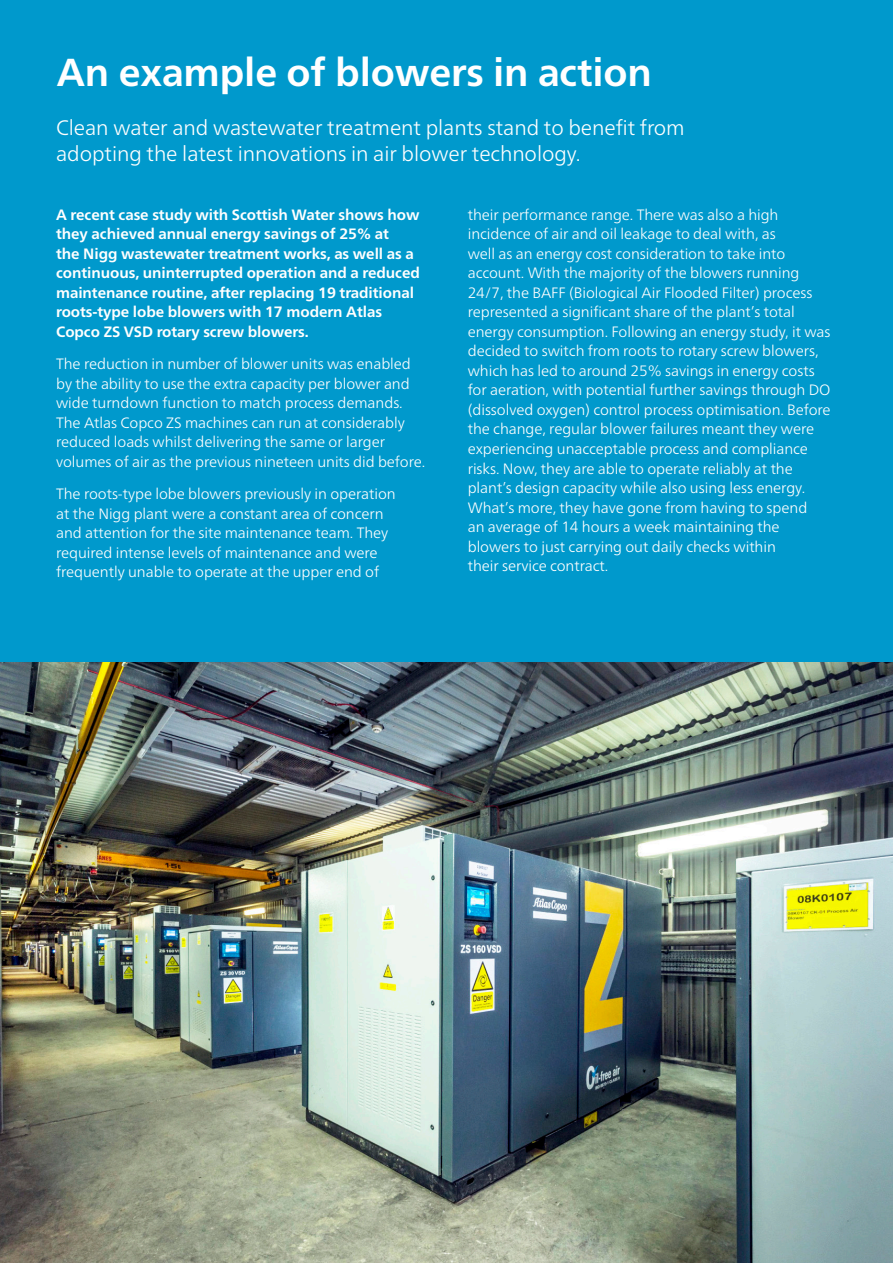
<style>
.page{position:relative;width:893px;height:1263px;background:#fff}
.page>*{position:absolute;margin:0;border:0;box-sizing:border-box;transform-origin:0 0}
.t1{font:700 39px "Neue Frutiger World";letter-spacing:-.005em;color:#fff}
.t2{font:300 21px/25.5px "Neue Frutiger World";letter-spacing:-.005em;color:#fff}
.t3{font:300 15px/19.5px "Neue Frutiger World";letter-spacing:-.005em;color:#fff}
.t4{font:700 15px/19.5px "Neue Frutiger World";letter-spacing:-.005em;color:#fff}
</style>
<div class="page">
<div style="left:0;top:0;width:893px;height:731px;background:#09c"></div>
<img style="left:0;top:663px;width:893px;height:600px">
<p class="t1" style="left:57px;top:38px;width:596px">An example of blowers in action</p>
<p class="t2" style="left:56px;top:115px;width:630px">Clean water and wastewater treatment plants stand to benefit from adopting the latest innovations in air blower technology.</p>
<p class="t4" style="left:56px;top:205px;width:365px">A recent case study with Scottish Water shows how they achieved annual energy savings of 25% at<br>the Nigg wastewater treatment works, as well as a continuous, uninterrupted operation and a reduced maintenance routine, after replacing 19 traditional roots-type lobe blowers with 17 modern Atlas Copco ZS VSD rotary screw blowers.</p>
<p class="t3" style="left:56px;top:354px;width:371px">The reduction in number of blower units was enabled by the ability to use the extra capacity per blower and wide turndown function to match process demands.<br>The Atlas Copco ZS machines can run at considerably reduced loads whilst delivering the same or larger volumes of air as the previous nineteen units did before.</p>
<p class="t3" style="left:56px;top:484px;width:341px">The roots-type lobe blowers previously in operation at the Nigg plant were a constant area of concern and attention for the site maintenance team. They required intense levels of maintenance and were frequently unable to operate at the upper end of</p>
<p class="t3" style="left:468px;top:205px;width:364px">their performance range. There was also a high incidence of air and oil leakage to deal with, as<br>well as an energy cost consideration to take into account. With the majority of the blowers running 24/7, the BAFF (Biological Air Flooded Filter) process represented a significant share of the plant’s total energy consumption. Following an energy study, it was decided to switch from roots to rotary screw blowers, which has led to around 25% savings in energy costs for aeration, with potential further savings through DO (dissolved oxygen) control process optimisation. Before the change, regular blower failures meant they were experiencing unacceptable process and compliance risks. Now, they are able to operate reliably at the plant’s design capacity while also using less energy.<br>What’s more, they have gone from having to spend<br>an average of 14 hours a week maintaining the blowers to just carrying out daily checks within<br>their service contract.</p>
</div>
